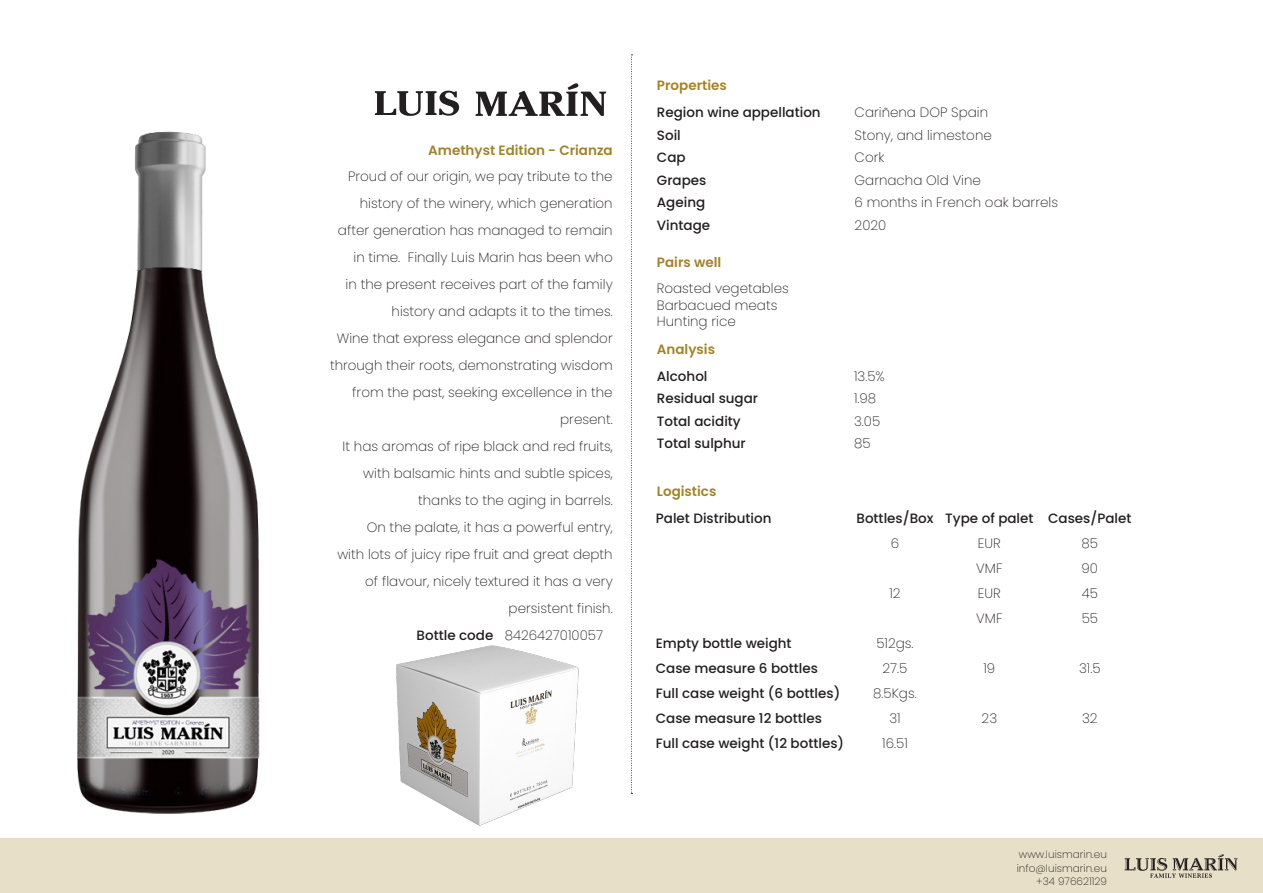
<style>
.page{position:relative;width:1263px;height:893px;background:#fff}
.page>*{position:absolute;margin:0;border:0;box-sizing:border-box;transform-origin:0 0}
.t1{font:200 13.5px/27px "Poppins";color:#231f20;text-align:right}
.t2{font:500 13.5px "Poppins";color:#231f20}
.t3{font:600 13.5px "Poppins";color:#a38326}
.t4{font:600 13.5px "Poppins";color:#a28326}
.t5{font:200 10.5px "Poppins";color:#231f20}
</style>
<div class="page">
<img style="left:359px;top:645px;width:248px;height:194px">
<div style="left:0;top:839px;width:1263px;height:54px;background:#e7dfc7"></div>
<img style="left:77px;top:131px;width:183px;height:683px">
<svg style="left:631px;top:54px;width:1px;height:740px"></svg>
<svg style="left:1124px;top:854px;width:113px;height:24px"></svg>
<svg style="left:375px;top:91px;width:84px;height:25px"></svg>
<svg style="left:476px;top:83px;width:130px;height:33px"></svg>
<p class="t3" style="left:428px;top:142px;width:186px">Amethyst Edition - Crianza</p>
<p class="t1" style="left:338px;top:163px;width:276px">Proud of our origin, we pay tribute to the history of the winery, which generation after generation has managed to remain in time. Finally Luis Marin has been who<br>in the present receives part of the family history and adapts it to the times.</p>
<p class="t1" style="left:330px;top:325px;width:284px">Wine that express elegance and splendor through their roots, demonstrating wisdom from the past, seeking excellence in the present.</p>
<p class="t1" style="left:343px;top:433px;width:272px">It has aromas of ripe black and red fruits, with balsamic hints and subtle spices, thanks to the aging in barrels.</p>
<p class="t1" style="left:337px;top:514px;width:277px">On the palate, it has a powerful entry, with lots of juicy ripe fruit and great depth of flavour, nicely textured it has a very persistent finish.</p>
<p class="t2" style="left:417px;top:628px;width:78px">Bottle code</p>
<p class="t1" style="left:505px;top:622px;width:100px">8426427010057</p>
<p class="t3" style="left:657px;top:78px;width:71px">Properties</p>
<p class="t2" style="left:657px;top:105px;width:165px">Region wine appellation</p>
<p class="t2" style="left:657px;top:127px;width:25px">Soil</p>
<p class="t2" style="left:657px;top:150px;width:30px">Cap</p>
<p class="t2" style="left:657px;top:172px;width:51px">Grapes</p>
<p class="t2" style="left:657px;top:195px;width:50px">Ageing</p>
<p class="t2" style="left:657px;top:217px;width:55px">Vintage</p>
<p class="t4" style="left:657px;top:254px;width:66px">Pairs well</p>
<p class="t1" style="left:657px;top:275px;width:134px">Roasted vegetables</p>
<p class="t1" style="left:657px;top:291px;width:122px">Barbacued meats</p>
<p class="t1" style="left:657px;top:308px;width:80px">Hunting rice</p>
<p class="t3" style="left:657px;top:341px;width:60px">Analysis</p>
<p class="t2" style="left:657px;top:368px;width:52px">Alcohol</p>
<p class="t2" style="left:657px;top:391px;width:103px">Residual sugar</p>
<p class="t2" style="left:657px;top:413px;width:85px">Total acidity</p>
<p class="t2" style="left:657px;top:436px;width:90px">Total sulphur</p>
<p class="t1" style="left:855px;top:99px;width:135px">Cariñena DOP Spain</p>
<p class="t1" style="left:855px;top:122px;width:139px">Stony, and limestone</p>
<p class="t1" style="left:855px;top:144px;width:31px">Cork</p>
<p class="t1" style="left:855px;top:167px;width:128px">Garnacha Old Vine</p>
<p class="t1" style="left:855px;top:189px;width:205px">6 months in French oak barrels</p>
<p class="t1" style="left:855px;top:212px;width:33px">2020</p>
<p class="t1" style="left:854px;top:363px;width:32px">13.5%</p>
<p class="t1" style="left:854px;top:385px;width:24px">1.98</p>
<p class="t1" style="left:854px;top:408px;width:28px">3.05</p>
<p class="t1" style="left:854px;top:430px;width:18px">85</p>
<p class="t3" style="left:657px;top:484px;width:61px">Logistics</p>
<p class="t2" style="left:656px;top:510px;width:117px">Palet Distribution</p>
<p class="t2" style="left:656px;top:635px;width:137px">Empty bottle weight</p>
<p class="t2" style="left:656px;top:660px;width:164px">Case measure 6 bottles</p>
<p class="t2" style="left:656px;top:685px;width:186px">Full case weight (6 bottles)</p>
<p class="t2" style="left:656px;top:710px;width:168px">Case measure 12 bottles</p>
<p class="t2" style="left:656px;top:735px;width:190px">Full case weight (12 bottles)</p>
<p class="t2" style="left:856px;top:510px;width:79px">Bottles/Box</p>
<p class="t1" style="left:891px;top:530px;width:10px">6</p>
<p class="t1" style="left:889px;top:580px;width:13px">12</p>
<p class="t1" style="left:876px;top:630px;width:39px">512gs.</p>
<p class="t1" style="left:883px;top:655px;width:26px">27.5</p>
<p class="t1" style="left:873px;top:680px;width:45px">8.5Kgs.</p>
<p class="t1" style="left:889px;top:705px;width:13px">31</p>
<p class="t1" style="left:882px;top:730px;width:27px">16.51</p>
<p class="t2" style="left:945px;top:510px;width:90px">Type of palet</p>
<p class="t1" style="left:978px;top:530px;width:24px">EUR</p>
<p class="t1" style="left:976px;top:555px;width:28px">VMF</p>
<p class="t1" style="left:978px;top:580px;width:24px">EUR</p>
<p class="t1" style="left:976px;top:605px;width:28px">VMF</p>
<p class="t1" style="left:983px;top:655px;width:13px">19</p>
<p class="t1" style="left:982px;top:705px;width:17px">23</p>
<p class="t2" style="left:1048px;top:510px;width:85px">Cases/Palet</p>
<p class="t1" style="left:1081px;top:530px;width:18px">85</p>
<p class="t1" style="left:1081px;top:555px;width:18px">90</p>
<p class="t1" style="left:1082px;top:580px;width:18px">45</p>
<p class="t1" style="left:1082px;top:605px;width:18px">55</p>
<p class="t1" style="left:1079px;top:655px;width:23px">31.5</p>
<p class="t1" style="left:1082px;top:705px;width:17px">32</p>
<p class="t5" style="left:1019px;top:848px;width:90px">www.luismarin.eu</p>
<p class="t5" style="left:1017px;top:862px;width:92px">info@luismarin.eu</p>
<p class="t5" style="left:1036px;top:875px;width:72px">+34 976621129</p>
</div>
